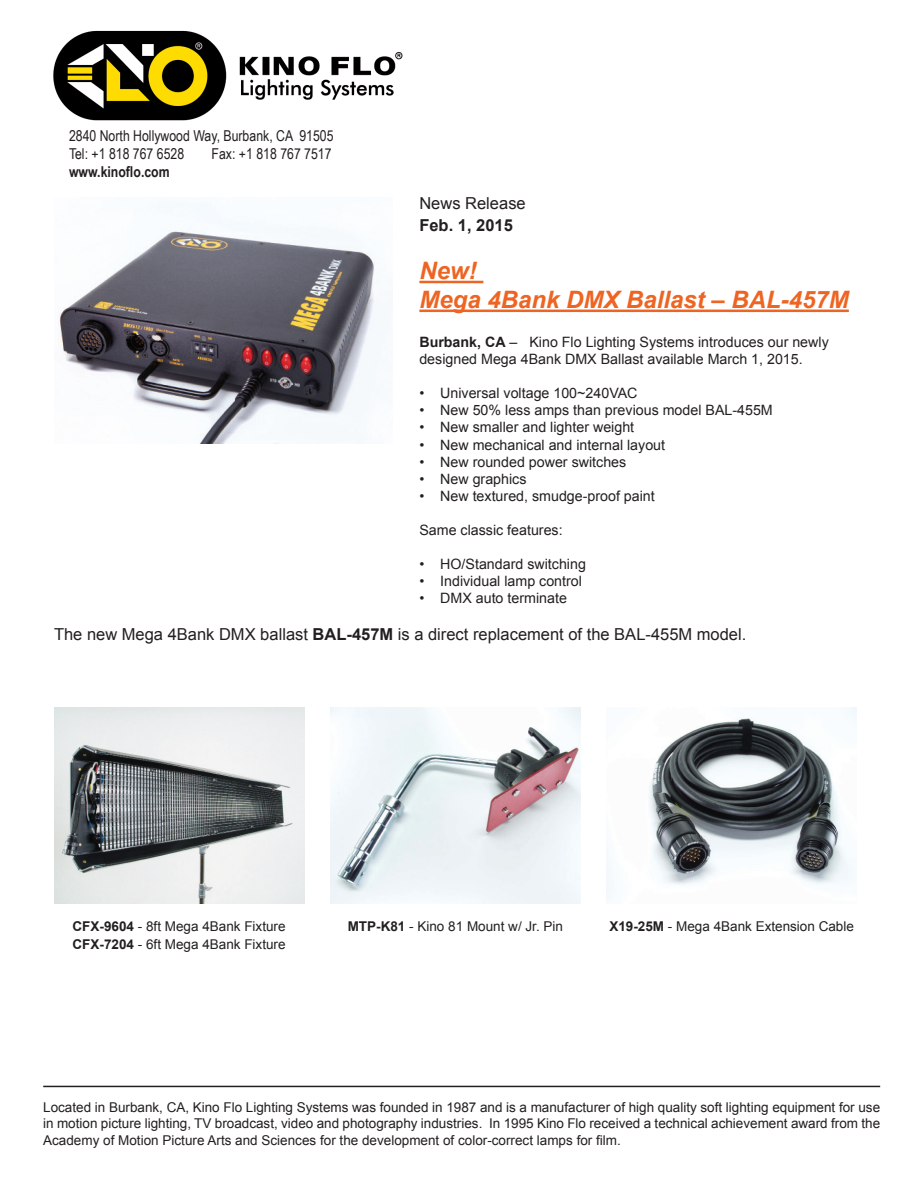
<style>
.page{position:relative;width:918px;height:1188px;background:#fff}
.page>*{position:absolute;margin:0;border:0;box-sizing:border-box;transform-origin:0 0}
.t1{font:italic 700 24px/28.8px "Arial";color:#ee6422}
.t2{font:16.5px "Arial";color:#231f20}
.t3{font:700 16.5px "Arial";color:#231f20}
.t4{font:15px/18px "Arial Narrow";color:#231f20}
.t5{font:700 15px "Arial Narrow";color:#231f20}
.t6{font:14.25px/17.1px "Arial";color:#231f20}
.t7{font:13.5px/16.2px "Arial";color:#231f20;text-align:justify}
.s1{font-weight:700}
</style>
<div class="page">
<img style="left:59px;top:202px;width:328px;height:242px">
<img style="left:54px;top:707px;width:250px;height:197px">
<img style="left:330px;top:707px;width:250px;height:197px">
<img style="left:607px;top:707px;width:250px;height:192px">
<hr style="left:419px;top:281px;width:64px;height:2px;background:#ee6422">
<hr style="left:419px;top:310px;width:430px;height:2px;background:#ee6422">
<hr style="left:43px;top:1086px;width:837px;height:1px;background:#231f20">
<img style="left:53px;top:30px;width:350px;height:91px">
<p class="t4" style="left:69px;top:126px;width:266px">2840 North Hollywood Way, Burbank, CA 91505<br>Tel: +1 818 767 6528</p>
<p class="t4" style="left:212px;top:144px;width:122px">Fax: +1 818 767 7517</p>
<p class="t5" style="left:69px;top:160px;width:102px">www.kinoflo.com</p>
<p class="t2" style="left:419px;top:193px;width:108px">News Release</p>
<p class="t3" style="left:419px;top:214px;width:95px">Feb. 1, 2015</p>
<h1 class="t1" style="left:419px;top:258px;width:431px">New!<br>Mega 4Bank DMX Ballast – BAL-457M</h1>
<p class="t6" style="left:419px;top:334px;width:411px"><span class="s1">Burbank, CA</span> – Kino Flo Lighting Systems introduces our newly designed Mega 4Bank DMX Ballast available March 1, 2015.</p>
<p class="t6" style="left:419px;top:385px;width:220px">• Universal voltage 100~240VAC</p>
<p class="t6" style="left:419px;top:402px;width:355px">• New 50% less amps than previous model BAL-455M</p>
<p class="t6" style="left:419px;top:419px;width:216px">• New smaller and lighter weight</p>
<p class="t6" style="left:419px;top:436px;width:247px">• New mechanical and internal layout</p>
<p class="t6" style="left:419px;top:453px;width:208px">• New rounded power switches</p>
<p class="t6" style="left:419px;top:470px;width:109px">• New graphics</p>
<p class="t6" style="left:419px;top:487px;width:237px">• New textured, smudge-proof paint</p>
<p class="t6" style="left:419px;top:522px;width:145px">Same classic features:</p>
<p class="t6" style="left:419px;top:556px;width:168px">• HO/Standard switching</p>
<p class="t6" style="left:419px;top:573px;width:164px">• Individual lamp control</p>
<p class="t6" style="left:419px;top:590px;width:149px">• DMX auto terminate</p>
<p class="t2" style="left:54px;top:624px;width:694px">The new Mega 4Bank DMX ballast <span class="s1">BAL-457M</span> is a direct replacement of the BAL-455M model.</p>
<p class="t7" style="left:73px;top:918px;width:215px;line-height:18px"><span class="s1">CFX-9604</span> - 8ft Mega 4Bank Fixture<br><span class="s1">CFX-7204</span> - 6ft Mega 4Bank Fixture</p>
<p class="t7" style="left:348px;top:919px;width:217px"><span class="s1">MTP-K81</span> - Kino 81 Mount w/ Jr. Pin</p>
<p class="t7" style="left:609px;top:919px;width:246px"><span class="s1">X19-25M</span> - Mega 4Bank Extension Cable</p>
<p class="t7" style="left:43px;top:1099px;width:838px">Located in Burbank, CA, Kino Flo Lighting Systems was founded in 1987 and is a manufacturer of high quality soft lighting equipment for use in motion picture lighting, TV broadcast, video and photography industries. In 1995 Kino Flo received a technical achievement award from the Academy of Motion Picture Arts and Sciences for the development of color-correct lamps for film.</p>
</div>
